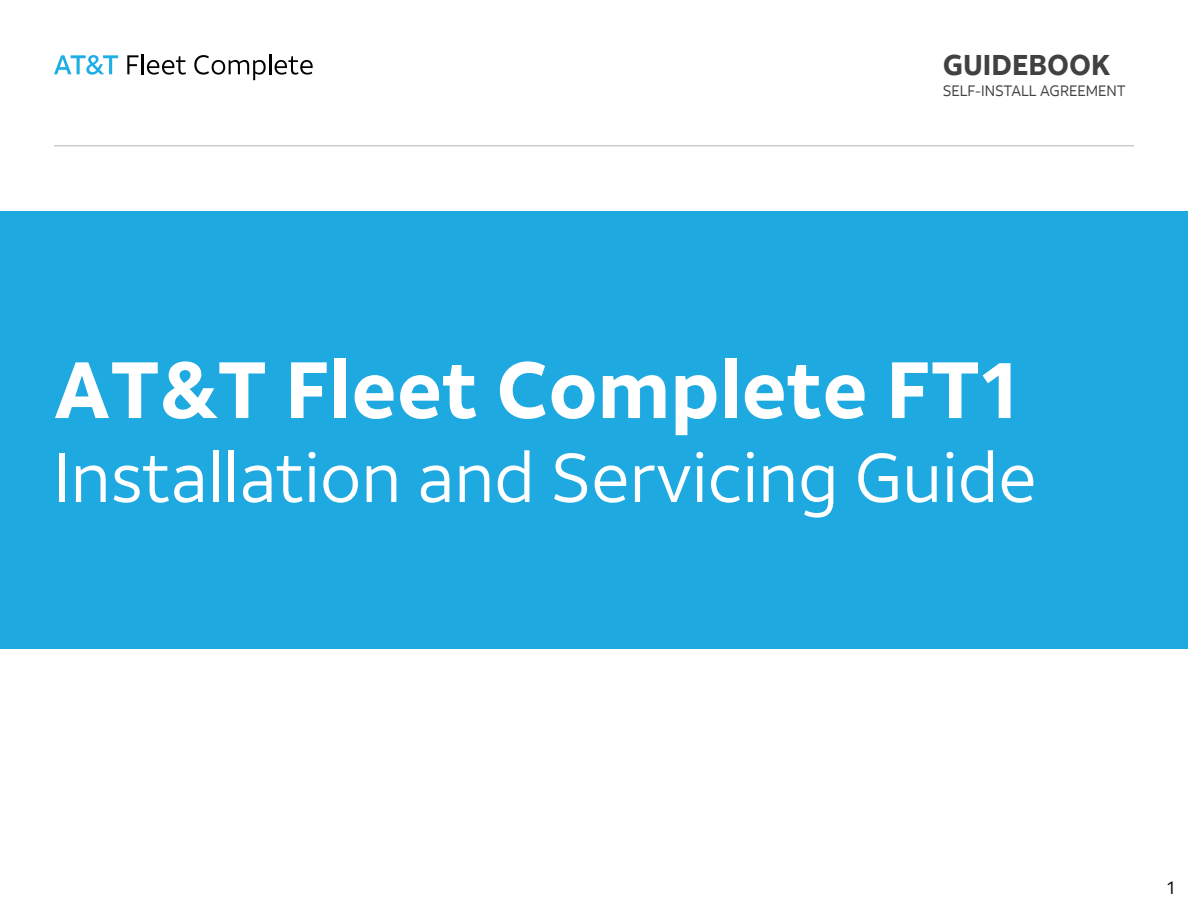
<style>
.page{position:relative;width:1188px;height:918px;background:#fff}
.page>*{position:absolute;margin:0;border:0;box-sizing:border-box;transform-origin:0 0}
.t1{font:700 79.5px "ATT Aleck Sans";color:#fff}
.t2{font:69px "ATT Aleck Sans";color:#fff}
.t3{font:700 28.5px "ATT Aleck Sans";color:#414042}
.t4{font:18px "ATT Aleck Sans";color:#000}
.t5{font:15px "ATT Aleck Sans";color:#414042}
</style>
<div class="page">
<hr style="left:54px;top:145px;width:1080px;height:1px;background:#b3b4b4">
<svg style="left:54px;top:55px;width:64px;height:20px"></svg>
<svg style="left:127px;top:55px;width:12px;height:19px"></svg>
<hr style="left:141px;top:54px;width:2px;height:20px;background:#000">
<svg style="left:147px;top:56px;width:39px;height:19px"></svg>
<svg style="left:194px;top:55px;width:72px;height:25px"></svg>
<hr style="left:269px;top:54px;width:2px;height:20px;background:#000">
<svg style="left:275px;top:56px;width:38px;height:19px"></svg>
<div style="left:0;top:211px;width:1188px;height:438px;background:#1fa9e1"></div>
<p class="t3" style="left:943px;top:47px;width:169px">GUIDEBOOK</p>
<p class="t5" style="left:943px;top:82px;width:184px">SELF-INSTALL AGREEMENT</p>
<p class="t1" style="left:54px;top:339px;width:966px">AT&amp;T Fleet Complete FT1</p>
<p class="t2" style="left:54px;top:436px;width:984px">Installation and Servicing Guide</p>
<p class="t4" style="left:1167px;top:876px;width:9px">1</p>
</div>
